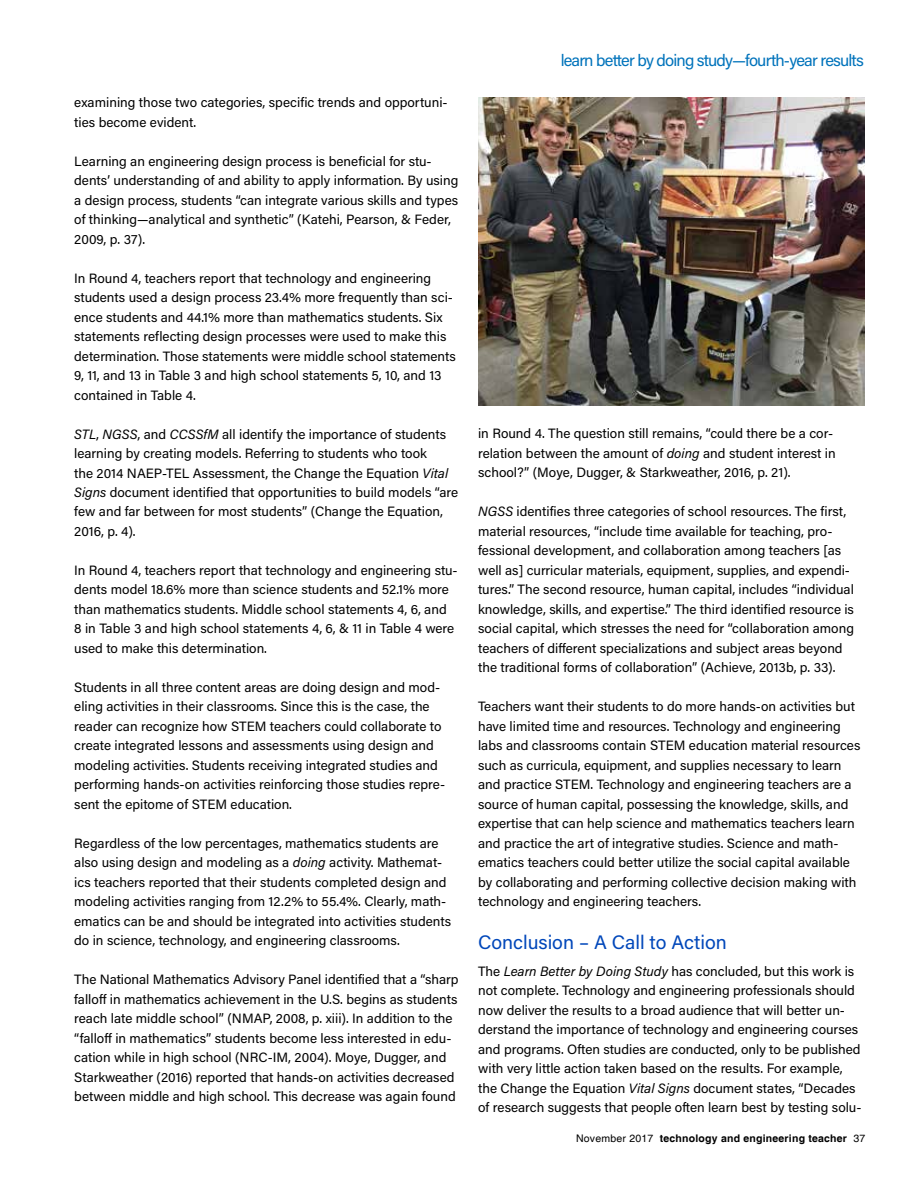
<style>
.page{position:relative;width:918px;height:1188px;background:#fff}
.page>*{position:absolute;margin:0;border:0;box-sizing:border-box;transform-origin:0 0}
.t1{font:19.5px "Acumin Pro";color:#0047ba}
.t2{font:16.5px "Acumin Pro";letter-spacing:-.05em;color:#0073bb}
.t3{font:13.5px/19.5px "Acumin Pro";color:#000}
.t4{font:700 10.5px "Helvetica";letter-spacing:.02em;color:#000}
.s1{font-style:italic}
.s2{font-weight:400}
</style>
<div class="page">
<img style="left:478px;top:97px;width:386px;height:308px">
<p class="t3" style="left:74px;top:92px;width:375px">examining those two categories, specific trends and opportuni&shy;ties become evident.</p>
<p class="t3" style="left:74px;top:151px;width:386px">Learning an engineering design process is beneficial for stu&shy;dents’ understanding of and ability to apply information. By using a design process, students “can integrate various skills and types of thinking—analytical and synthetic” (Katehi, Pearson, &amp; Feder, 2009, p. 37).</p>
<p class="t3" style="left:74px;top:268px;width:383px">In Round 4, teachers report that technology and engineering students used a design process 23.4% more frequently than sci&shy;ence students and 44.1% more than mathematics students. Six statements reflecting design processes were used to make this determination. Those statements were middle school statements 9, 11, and 13 in Table 3 and high school statements 5, 10, and 13 contained in Table 4.</p>
<p class="t3" style="left:74px;top:424px;width:386px"><span class="s1">STL</span>, <span class="s1">NGSS</span>, and <span class="s1">CCSSfM</span> all identify the importance of students learning by creating models. Referring to students who took<br>the 2014 NAEP-TEL Assessment, the Change the Equation <span class="s1">Vital Signs</span> document identified that opportunities to build models “are few and far between for most students” (Change the Equation, 2016, p. 4).</p>
<p class="t3" style="left:74px;top:560px;width:385px">In Round 4, teachers report that technology and engineering stu&shy;dents model 18.6% more than science students and 52.1% more than mathematics students. Middle school statements 4, 6, and<br>8 in Table 3 and high school statements 4, 6, &amp; 11 in Table 4 were used to make this determination.</p>
<p class="t3" style="left:74px;top:677px;width:372px">Students in all three content areas are doing design and mod&shy;eling activities in their classrooms. Since this is the case, the reader can recognize how STEM teachers could collaborate to create integrated lessons and assessments using design and modeling activities. Students receiving integrated studies and performing hands-on activities reinforcing those studies repre&shy;sent the epitome of STEM education.</p>
<p class="t3" style="left:74px;top:833px;width:378px">Regardless of the low percentages, mathematics students are also using design and modeling as a <span class="s1">doing</span> activity. Mathemat&shy;ics teachers reported that their students completed design and modeling activities ranging from 12.2% to 55.4%. Clearly, math&shy;ematics can be and should be integrated into activities students do in science, technology, and engineering classrooms.</p>
<p class="t3" style="left:74px;top:969px;width:386px">The National Mathematics Advisory Panel identified that a “sharp falloff in mathematics achievement in the U.S. begins as students reach late middle school” (NMAP, 2008, p. xiii). In addition to the “falloff in mathematics” students become less interested in edu&shy;cation while in high school (NRC-IM, 2004). Moye, Dugger, and Starkweather (2016) reported that hands-on activities decreased between middle and high school. This decrease was again found</p>
<p class="t2" style="left:561px;top:49px;width:305px">learn better by doing study—fourth-year results</p>
<p class="t3" style="left:478px;top:423px;width:359px">in Round 4. The question still remains, “could there be a cor&shy;relation between the amount of <span class="s1">doing</span> and student interest in school?” (Moye, Dugger, &amp; Starkweather, 2016, p. 21).</p>
<p class="t3" style="left:478px;top:501px;width:377px"><span class="s1">NGSS</span> identifies three categories of school resources. The first, material resources, “include time available for teaching, pro&shy;fessional development, and collaboration among teachers [as well as] curricular materials, equipment, supplies, and expendi&shy;tures.” The second resource, human capital, includes “individual knowledge, skills, and expertise.” The third identified resource is social capital, which stresses the need for “collaboration among teachers of different specializations and subject areas beyond the traditional forms of collaboration” (Achieve, 2013b, p. 33).</p>
<p class="t3" style="left:478px;top:696px;width:384px">Teachers want their students to do more hands-on activities but have limited time and resources. Technology and engineering labs and classrooms contain STEM education material resources such as curricula, equipment, and supplies necessary to learn and practice STEM. Technology and engineering teachers are a source of human capital, possessing the knowledge, skills, and expertise that can help science and mathematics teachers learn and practice the art of integrative studies. Science and math&shy;ematics teachers could better utilize the social capital available by collaborating and performing collective decision making with technology and engineering teachers.</p>
<h1 class="t1" style="left:478px;top:929px;width:250px">Conclusion – A Call to Action</h1>
<p class="t3" style="left:478px;top:961px;width:385px">The <span class="s1">Learn Better by Doing Study</span> has concluded, but this work is not complete. Technology and engineering professionals should now deliver the results to a broad audience that will better un&shy;derstand the importance of technology and engineering courses and programs. Often studies are conducted, only to be published with very little action taken based on the results. For example, the Change the Equation <span class="s1">Vital Signs</span> document states, “Decades of research suggests that people often learn best by testing solu-</p>
<p class="t4" style="left:576px;top:1132px;width:291px"><span class="s2">November 2017</span> technology and engineering teacher <span class="s2">37</span></p>
</div>
